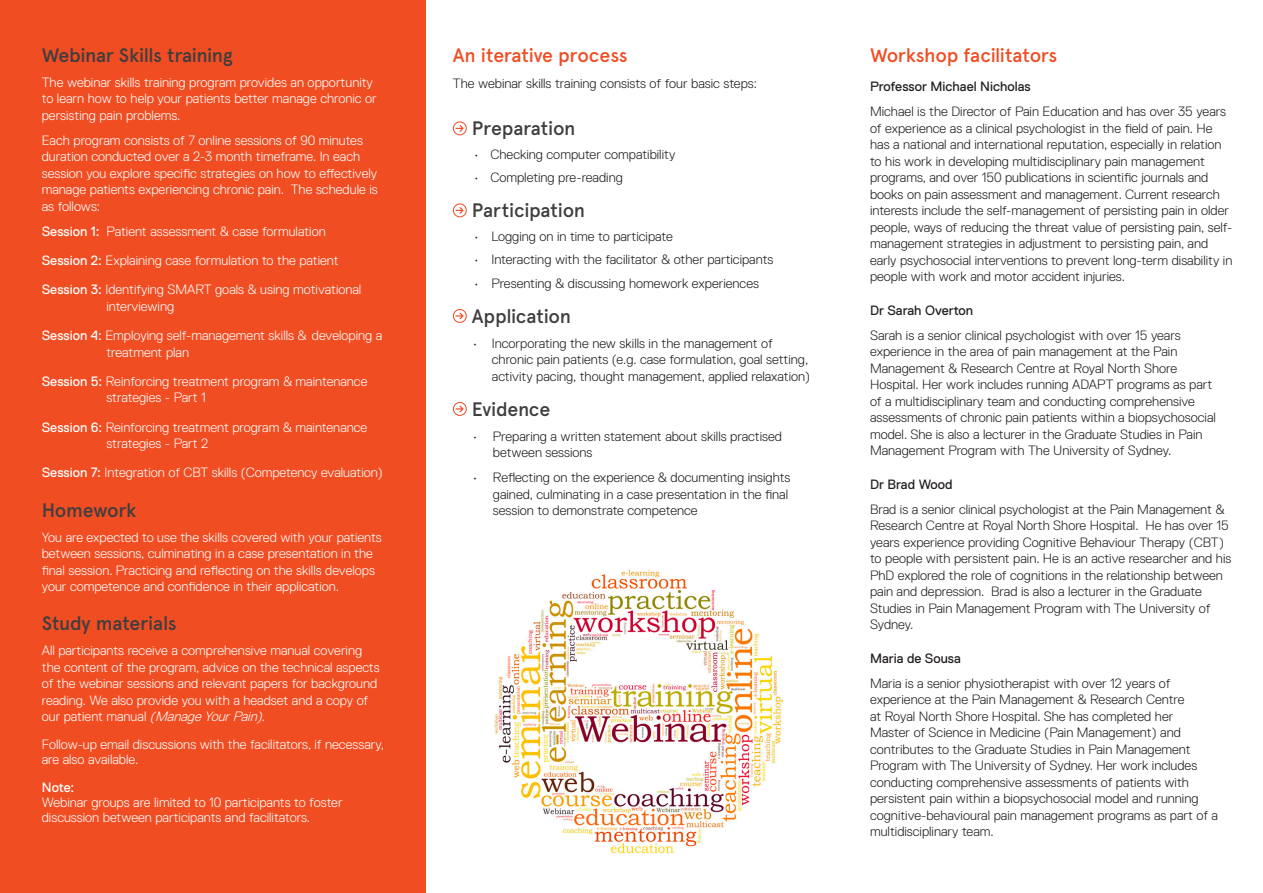
<style>
.page{position:relative;width:1263px;height:893px;background:#fff}
.page>*{position:absolute;margin:0;border:0;box-sizing:border-box;transform-origin:0 0}
.Title_on_purple{font:500 19.5px "Apercu Pro";letter-spacing:-.015em;color:#3e3e3f}
.t1{font:500 19.5px "Apercu Pro";letter-spacing:-.01em;color:#f04d22}
.t2{font:300 13.5px/16.5px "Replica Std";color:#231f20}
.Title_on_purple-2{font:300 13.5px/16.5px "Replica Std";color:#fff}
.t3{font:13.5px "Replica Std";color:#231f20}
.Title_on_purple-3{font:13.5px "Replica Std";color:#fff}
.s1{font-weight:400}
.s2{color:#f04d22}
.s3{font-style:italic}
</style>
<div class="page">
<svg style="left:453px;top:121px;width:14px;height:14px"></svg>
<svg style="left:453px;top:203px;width:14px;height:14px"></svg>
<svg style="left:453px;top:309px;width:14px;height:14px"></svg>
<svg style="left:453px;top:402px;width:14px;height:14px"></svg>
<div style="left:0;top:0;width:426px;height:893px;background:#f04d22"></div>
<img style="left:494px;top:569px;width:289px;height:285px">
<p class="Title_on_purple" style="left:42px;top:40px;width:192px">Webinar Skills training</p>
<p class="Title_on_purple-2" style="left:42px;top:74px;width:336px">The webinar skills training program provides an opportunity to learn how to help your patients better manage chronic or persisting pain problems.</p>
<p class="Title_on_purple-2" style="left:42px;top:132px;width:337px">Each program consists of 7 online sessions of 90 minutes duration conducted over a 2-3 month timeframe. In each session you explore specific strategies on how to effectively manage patients experiencing chronic pain. The schedule is as follows:</p>
<p class="Title_on_purple-2" style="left:42px;top:223px;width:285px"><span class="s1">Session 1:</span> Patient assessment &amp; case formulation</p>
<p class="Title_on_purple-2" style="left:42px;top:252px;width:298px"><span class="s1">Session 2:</span> Explaining case formulation to the patient</p>
<p class="Title_on_purple-2" style="left:106px;top:282px;width:257px;text-indent:-65px"><span class="s1">Session 3:</span> Identifying SMART goals &amp; using motivational interviewing</p>
<p class="Title_on_purple-2" style="left:106px;top:327px;width:277px;text-indent:-65px"><span class="s1">Session 4:</span> Employing self-management skills &amp; developing a treatment plan</p>
<p class="Title_on_purple-2" style="left:106px;top:373px;width:263px;text-indent:-65px"><span class="s1">Session 5:</span> Reinforcing treatment program &amp; maintenance strategies - Part 1</p>
<p class="Title_on_purple-2" style="left:106px;top:419px;width:262px;text-indent:-65px"><span class="s1">Session 6:</span> Reinforcing treatment program &amp; maintenance strategies - Part 2</p>
<p class="Title_on_purple-2" style="left:42px;top:465px;width:342px"><span class="s1">Session 7:</span> Integration of CBT skills (Competency evaluation)</p>
<p class="Title_on_purple" style="left:42px;top:495px;width:146px">Homework <span class="s2">tasks</span></p>
<p class="Title_on_purple-2" style="left:42px;top:529px;width:341px">You are expected to use the skills covered with your patients between sessions, culminating in a case presentation in the final session. Practicing and reflecting on the skills develops your competence and confidence in their application.</p>
<p class="Title_on_purple" style="left:42px;top:609px;width:136px">Study materials</p>
<p class="Title_on_purple-2" style="left:42px;top:643px;width:339px">All participants receive a comprehensive manual covering the content of the program, advice on the technical aspects of the webinar sessions and relevant papers for background reading. We also provide you with a headset and a copy of<br>o u r p a t i e n t m a n u a l <span class="s3">(ManageYourPain).</span></p>
<p class="Title_on_purple-2" style="left:42px;top:737px;width:344px;line-height:15px">Follow-up email discussions with the facilitators, if necessary, are also available.</p>
<p class="Title_on_purple-3" style="left:42px;top:780px;width:34px">Note:</p>
<p class="Title_on_purple-2" style="left:42px;top:795px;width:302px;line-height:15px">Webinar groups are limited to 10 participants to foster discussion between participants and facilitators.</p>
<p class="t1" style="left:453px;top:40px;width:176px">An iterative process</p>
<p class="t2" style="left:453px;top:75px;width:306px">The webinar skills training consists of four basic steps:</p>
<p class="Title_on_purple" style="left:472px;top:114px;width:105px">Preparation</p>
<p class="t2" style="left:474px;top:146px;width:203px">• Checking computer compatibility</p>
<p class="t2" style="left:474px;top:169px;width:150px">• Completing pre-reading</p>
<p class="Title_on_purple" style="left:472px;top:196px;width:115px">Participation</p>
<p class="t2" style="left:474px;top:228px;width:200px">• Logging on in time to participate</p>
<p class="t2" style="left:474px;top:252px;width:301px">• Interacting with the facilitator &amp; other participants</p>
<p class="t2" style="left:474px;top:275px;width:287px">• Presenting &amp; discussing homework experiences</p>
<p class="Title_on_purple" style="left:472px;top:301px;width:101px">Application</p>
<p class="t2" style="left:492px;top:335px;width:320px;text-indent:-20px">• Incorporating the new skills in the management of chronic pain patients (e.g. case formulation, goal setting, activity pacing, thought management, applied relaxation)</p>
<p class="Title_on_purple" style="left:472px;top:394px;width:80px">Evidence</p>
<p class="t2" style="left:493px;top:428px;width:291px;text-indent:-21px">• Preparing a written statement about skills practised between sessions</p>
<p class="t2" style="left:493px;top:470px;width:299px;text-indent:-21px">• Reflecting on the experience &amp; documenting insights gained, culminating in a case presentation in the final session to demonstrate competence</p>
<p class="t1" style="left:870px;top:40px;width:189px">Workshop facilitators</p>
<p class="t3" style="left:870px;top:79px;width:162px">Professor Michael Nicholas</p>
<p class="t2" style="left:870px;top:103px;width:364px">Michael is the Director of Pain Education and has over 35 years of experience as a clinical psychologist in the field of pain. He has a national and international reputation, especially in relation to his work in developing multidisciplinary pain management programs, and over 150 publications in scientific journals and books on pain assessment and management. Current research interests include the self-management of persisting pain in older people, ways of reducing the threat value of persisting pain, self&shy;management strategies in adjustment to persisting pain, and early psychosocial interventions to prevent long-term disability in people with work and motor accident injuries.</p>
<p class="t3" style="left:870px;top:302px;width:105px">Dr Sarah Overton</p>
<p class="t2" style="left:870px;top:327px;width:347px">Sarah is a senior clinical psychologist with over 15 years experience in the area of pain management at the Pain Management &amp; Research Centre at Royal North Shore Hospital. Her work includes running ADAPT programs as part of a multidisciplinary team and conducting comprehensive assessments of chronic pain patients within a biopsychosocial model. She is also a lecturer in the Graduate Studies in Pain Management Program with The University of Sydney.</p>
<p class="t3" style="left:870px;top:476px;width:84px">Dr Brad Wood</p>
<p class="t2" style="left:870px;top:501px;width:363px">Brad is a senior clinical psychologist at the Pain Management &amp; Research Centre at Royal North Shore Hospital. He has over 15 years experience providing Cognitive Behaviour Therapy (CBT) to people with persistent pain. He is an active researcher and his PhD explored the role of cognitions in the relationship between pain and depression. Brad is also a lecturer in the Graduate Studies in Pain Management Program with The University of Sydney.</p>
<p class="t3" style="left:870px;top:650px;width:92px">Maria de Sousa</p>
<p class="t2" style="left:870px;top:675px;width:350px">Maria is a senior physiotherapist with over 12 years of experience at the Pain Management &amp; Research Centre<br>at Royal North Shore Hospital. She has completed her<br>Master of Science in Medicine (Pain Management) and contributes to the Graduate Studies in Pain Management Program with The University of Sydney. Her work includes conducting comprehensive assessments of patients with persistent pain within a biopsychosocial model and running cognitive-behavioural pain management programs as part of a multidisciplinary team.</p>
</div>
